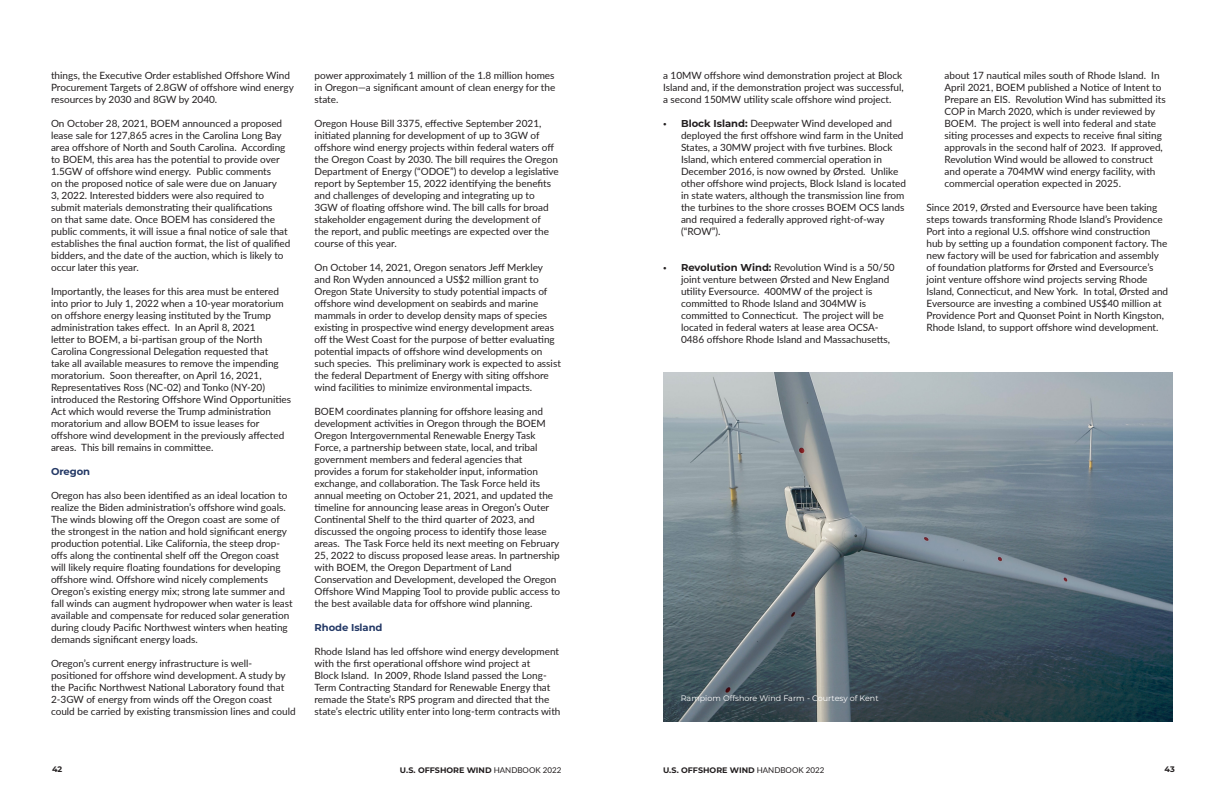
<style>
.page{position:relative;width:1224px;height:792px;background:#fff}
.page>*{position:absolute;margin:0;border:0;box-sizing:border-box;transform-origin:0 0}
.t1{font:10px/12px "Lato";color:#231f20}
.t2{font:700 10px "Montserrat";letter-spacing:-.005em;color:#243966}
.t3{font:700 8px "Montserrat";color:#231f20}
._12-Caption{font:8px "Montserrat";color:#fff}
.s1{font-family:"Montserrat";font-weight:700}
.s2{font-family:"Lato";font-weight:400}
</style>
<div class="page">
<img style="left:663px;top:372px;width:510px;height:349px">
<p class="t1" style="left:51px;top:69px;width:244px">things, the Executive Order established Offshore Wind<br>Procurement Targets of 2.8GW of offshore wind energy resources by 2030 and 8GW by 2040.</p>
<p class="t1" style="left:51px;top:117px;width:241px">On October 28, 2021, BOEM announced a proposed lease sale for 127,865 acres in the Carolina Long Bay area offshore of North and South Carolina. According to BOEM, this area has the potential to provide over 1.5GW of offshore wind energy. Public comments<br>on the proposed notice of sale were due on January<br>3, 2022. Interested bidders were also required to submit materials demonstrating their qualifications<br>on that same date. Once BOEM has considered the public comments, it will issue a final notice of sale that establishes the final auction format, the list of qualified bidders, and the date of the auction, which is likely to occur later this year.</p>
<p class="t1" style="left:51px;top:285px;width:242px">Importantly, the leases for this area must be entered into prior to July 1, 2022 when a 10-year moratorium on offshore energy leasing instituted by the Trump administration takes effect. In an April 8, 2021<br>letter to BOEM, a bi-partisan group of the North Carolina Congressional Delegation requested that<br>take all available measures to remove the impending moratorium. Soon thereafter, on April 16, 2021, Representatives Ross (NC-02) and Tonko (NY-20) introduced the Restoring Offshore Wind Opportunities Act which would reverse the Trump administration moratorium and allow BOEM to issue leases for offshore wind development in the previously affected areas. This bill remains in committee.</p>
<p class="t2" style="left:51px;top:464px;width:41px">Oregon</p>
<p class="t1" style="left:51px;top:489px;width:243px">Oregon has also been identified as an ideal location to realize the Biden administration’s offshore wind goals.<br>The winds blowing off the Oregon coast are some of the strongest in the nation and hold significant energy production potential. Like California, the steep drop&shy;offs along the continental shelf off the Oregon coast will likely require floating foundations for developing offshore wind. Offshore wind nicely complements Oregon’s existing energy mix; strong late summer and fall winds can augment hydropower when water is least available and compensate for reduced solar generation during cloudy Pacific Northwest winters when heating demands significant energy loads.</p>
<p class="t1" style="left:51px;top:657px;width:246px">Oregon’s current energy infrastructure is well&shy;positioned for offshore wind development. A study by the Pacific Northwest National Laboratory found that 2-3GW of energy from winds off the Oregon coast could be carried by existing transmission lines and could</p>
<p class="t1" style="left:315px;top:69px;width:242px;text-align:justify">power approximately 1 million of the 1.8 million homes in Oregon—a significant amount of clean energy for the state.</p>
<p class="t1" style="left:315px;top:117px;width:246px">Oregon House Bill 3375, effective September 2021, initiated planning for development of up to 3GW of offshore wind energy projects within federal waters off the Oregon Coast by 2030. The bill requires the Oregon Department of Energy (“ODOE”) to develop a legislative report by September 15, 2022 identifying the benefits and challenges of developing and integrating up to 3GW of floating offshore wind. The bill calls for broad stakeholder engagement during the development of<br>the report, and public meetings are expected over the course of this year.</p>
<p class="t1" style="left:315px;top:261px;width:248px">On October 14, 2021, Oregon senators Jeff Merkley and Ron Wyden announced a US$2 million grant to Oregon State University to study potential impacts of offshore wind development on seabirds and marine mammals in order to develop density maps of species existing in prospective wind energy development areas off the West Coast for the purpose of better evaluating potential impacts of offshore wind developments on such species. This preliminary work is expected to assist the federal Department of Energy with siting offshore wind facilities to minimize environmental impacts.</p>
<p class="t1" style="left:315px;top:405px;width:247px">BOEM coordinates planning for offshore leasing and development activities in Oregon through the BOEM Oregon Intergovernmental Renewable Energy Task Force, a partnership between state, local, and tribal government members and federal agencies that provides a forum for stakeholder input, information exchange, and collaboration. The Task Force held its annual meeting on October 21, 2021, and updated the timeline for announcing lease areas in Oregon’s Outer Continental Shelf to the third quarter of 2023, and discussed the ongoing process to identify those lease areas. The Task Force held its next meeting on February 25, 2022 to discuss proposed lease areas. In partnership with BOEM, the Oregon Department of Land Conservation and Development, developed the Oregon Offshore Wind Mapping Tool to provide public access to the best available data for offshore wind planning.</p>
<p class="t2" style="left:315px;top:620px;width:70px">Rhode Island</p>
<p class="t1" style="left:315px;top:645px;width:248px">Rhode Island has led offshore wind energy development with the first operational offshore wind project at<br>Block Island. In 2009, Rhode Island passed the Long-Term Contracting Standard for Renewable Energy that remade the State’s RPS program and directed that the state’s electric utility enter into long-term contracts with</p>
<p class="t1" style="left:663px;top:69px;width:242px">a 10MW offshore wind demonstration project at Block<br>Island and, if the demonstration project was successful, a second 150MW utility scale offshore wind project.</p>
<p class="t1" style="left:681px;top:117px;width:227px;text-indent:-18px"><span class="s1">• Block Island:</span> Deepwater Wind developed and deployed the first offshore wind farm in the United States, a 30MW project with five turbines. Block Island, which entered commercial operation in December 2016, is now owned by Ørsted. Unlike other offshore wind projects, Block Island is located in state waters, although the transmission line from the turbines to the shore crosses BOEM OCS lands and required a federally approved right-of-way (“ROW”).</p>
<p class="t1" style="left:681px;top:261px;width:215px;text-indent:-18px"><span class="s1">• Revolution Wind:</span> Revolution Wind is a 50/50 joint venture between Ørsted and New England utility Eversource. 400MW of the project is committed to Rhode Island and 304MW is committed to Connecticut. The project will be located in federal waters at lease area OCSA-0486 offshore Rhode Island and Massachusetts,</p>
<p class="t1" style="left:945px;top:69px;width:223px">about 17 nautical miles south of Rhode Island. In April 2021, BOEM published a Notice of Intent to Prepare an EIS. Revolution Wind has submitted its COP in March 2020, which is under reviewed by BOEM. The project is well into federal and state siting processes and expects to receive final siting approvals in the second half of 2023. If approved, Revolution Wind would be allowed to construct and operate a 704MW wind energy facility, with commercial operation expected in 2025.</p>
<p class="t1" style="left:927px;top:201px;width:243px">Since 2019, Ørsted and Eversource have been taking steps towards transforming Rhode Island’s Providence Port into a regional U.S. offshore wind construction hub by setting up a foundation component factory. The new factory will be used for fabrication and assembly of foundation platforms for Ørsted and Eversource’s joint venture offshore wind projects serving Rhode Island, Connecticut, and New York. In total, Ørsted and Eversource are investing a combined US$40 million at Providence Port and Quonset Point in North Kingston, Rhode Island, to support offshore wind development.</p>
<p class="_12-Caption" style="left:681px;top:693px;width:199px">Rampiom Offshore Wind Farm - Courtesy of Kent</p>
<p class="t3" style="left:52px;top:764px;width:12px">42</p>
<p class="t3" style="left:400px;top:764px;width:163px">U.S. OFFSHORE WIND <span class="s2">HANDBOOK 2022</span></p>
<p class="t3" style="left:663px;top:764px;width:163px">U.S. OFFSHORE WIND <span class="s2">HANDBOOK 2022</span></p>
<p class="t3" style="left:1165px;top:764px;width:12px">43</p>
</div>
